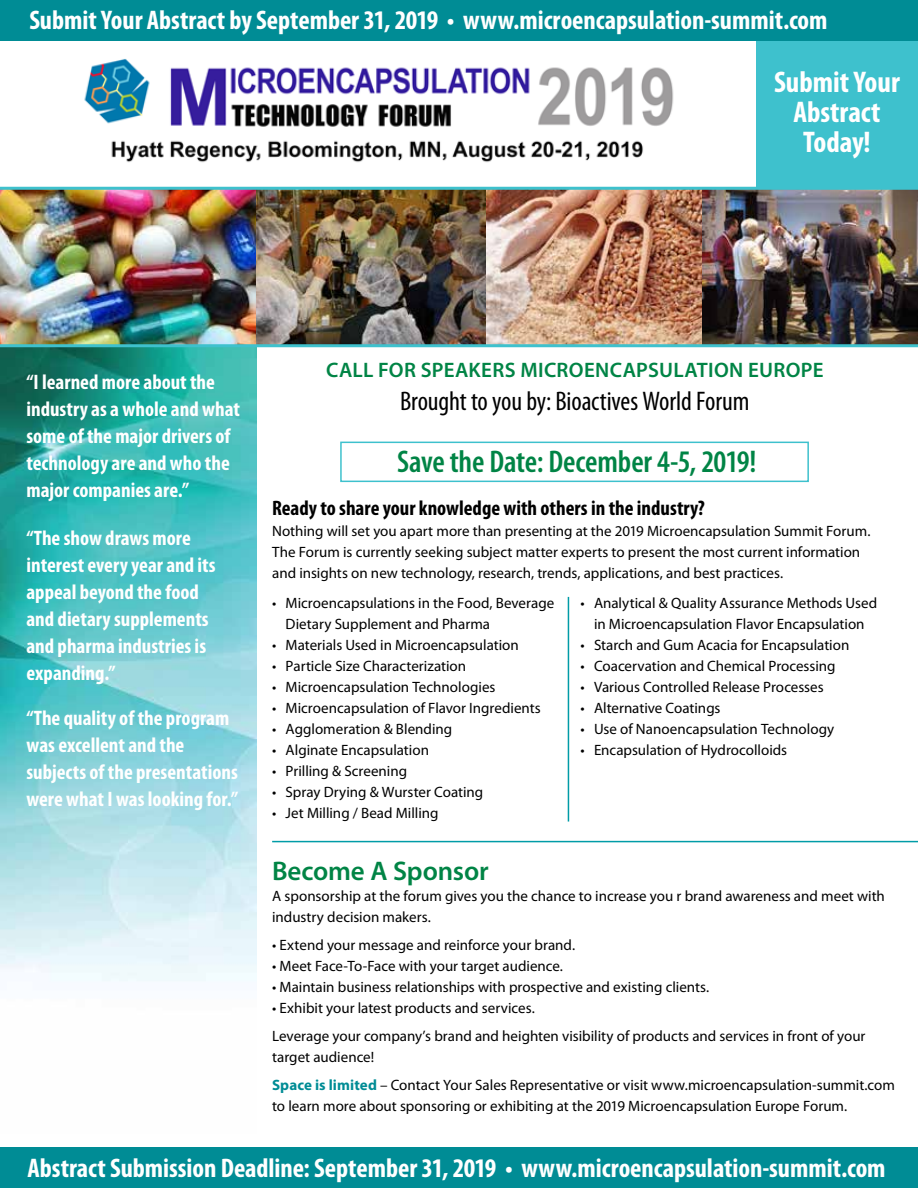
<style>
.page{position:relative;width:918px;height:1188px;background:#fff}
.page>*{position:absolute;margin:0;border:0;box-sizing:border-box;transform-origin:0 0}
.t1{font:600 condensed 31.5px "Myriad Pro";letter-spacing:-.005em;color:#008445}
.t2{font:700 condensed 30px/30px "Myriad Pro";color:#fff;text-align:center}
.t3{font:700 condensed 27px "Myriad Pro";color:#fff}
.t4{font:condensed 27px "Myriad Pro";letter-spacing:-.005em;color:#000}
.t5{font:600 27px "Myriad Pro";letter-spacing:-.005em;color:#008445}
.t6{font:700 condensed 21px/27px "Myriad Pro";color:#fff}
.t7{font:700 condensed 21px "Myriad Pro";color:#000}
.t8{font:600 21px "Myriad Pro";letter-spacing:.015em;color:#008445}
.t9{font:15px/21px "Myriad Pro";color:#000}
.s1{font-weight:700;color:#008c95}
</style>
<div class="page">
<div style="left:756px;top:40px;width:162px;height:147px;background:#3ec1cd"></div>
<img style="left:0;top:347px;width:256px;height:635px">
<div style="left:0;top:0;width:918px;height:40px;background:#008c95"></div>
<hr style="left:272px;top:841px;width:646px;height:1px;background:#009ca7">
<hr style="left:568px;top:597px;width:1px;height:225px;background:#009ca7">
<div style="left:0;top:1148px;width:918px;height:40px;background:#008c95"></div>
<img style="left:0;top:190px;width:256px;height:154px">
<img style="left:256px;top:190px;width:230px;height:154px">
<img style="left:702px;top:190px;width:216px;height:154px">
<img style="left:486px;top:190px;width:216px;height:154px">
<hr style="left:0;top:187px;width:918px;height:3px;background:#3ec1cd">
<hr style="left:0;top:344px;width:918px;height:3px;background:#3ec1cd">
<div style="left:340px;top:442px;width:469px;height:40px;border:2px solid #3ec1cd"></div>
<img style="left:84px;top:59px;width:590px;height:104px">
<h3 class="t3" style="left:29px;top:3px;width:800px">Submit Your Abstract by September 31, 2019 • www.microencapsulation-summit.com</h3>
<h2 class="t2" style="left:774px;top:66px;width:127px">Submit Your<br>Abstract<br>Today!</h2>
<h3 class="t6" style="left:26px;top:368px;width:215px">“I learned more about the industry as a whole and what some of the major drivers of technology are and who the major companies are.”</h3>
<h3 class="t6" style="left:26px;top:524px;width:191px">“The show draws more interest every year and its appeal beyond the food and dietary supplements and pharma industries is expanding.”</h3>
<h3 class="t6" style="left:26px;top:704px;width:213px">“The quality of the program was excellent and the subjects of the presentations were what I was looking for.”</h3>
<h3 class="t8" style="left:326px;top:357px;width:499px">CALL FOR SPEAKERS MICROENCAPSULATION EUROPE</h3>
<h3 class="t4" style="left:400px;top:385px;width:351px">Brought to you by: Bioactives World Forum</h3>
<h1 class="t1" style="left:397px;top:442px;width:361px">Save the Date: December 4-5, 2019!</h1>
<h3 class="t7" style="left:272px;top:495px;width:434px">Ready to share your knowledge with others in the industry?</h3>
<p class="t9" style="left:272px;top:520px;width:600px">Nothing will set you apart more than presenting at the 2019 Microencapsulation Summit Forum.<br>The Forum is currently seeking subject matter experts to present the most current information and insights on new technology, research, trends, applications, and best practices.</p>
<p class="t9" style="left:286px;top:592px;width:270px;text-indent:-14px">• Microencapsulations in the Food, Beverage<br>Dietary Supplement and Pharma</p>
<p class="t9" style="left:272px;top:634px;width:248px">• Materials Used in Microencapsulation</p>
<p class="t9" style="left:272px;top:655px;width:196px">• Particle Size Characterization</p>
<p class="t9" style="left:272px;top:676px;width:225px">• Microencapsulation Technologies</p>
<p class="t9" style="left:272px;top:697px;width:270px">• Microencapsulation of Flavor Ingredients</p>
<p class="t9" style="left:272px;top:718px;width:182px">• Agglomeration &amp; Blending</p>
<p class="t9" style="left:272px;top:739px;width:158px">• Alginate Encapsulation</p>
<p class="t9" style="left:272px;top:760px;width:136px">• Prilling &amp; Screening</p>
<p class="t9" style="left:272px;top:781px;width:213px">• Spray Drying &amp; Wurster Coating</p>
<p class="t9" style="left:272px;top:802px;width:168px">• Jet Milling / Bead Milling</p>
<p class="t9" style="left:580px;top:592px;width:298px;text-align:center">• Analytical &amp; Quality Assurance Methods Used in Microencapsulation Flavor Encapsulation</p>
<p class="t9" style="left:580px;top:634px;width:270px">• Starch and Gum Acacia for Encapsulation</p>
<p class="t9" style="left:580px;top:655px;width:257px">• Coacervation and Chemical Processing</p>
<p class="t9" style="left:580px;top:676px;width:245px">• Various Controlled Release Processes</p>
<p class="t9" style="left:580px;top:697px;width:142px">• Alternative Coatings</p>
<p class="t9" style="left:580px;top:718px;width:255px">• Use of Nanoencapsulation Technology</p>
<p class="t9" style="left:580px;top:739px;width:208px">• Encapsulation of Hydrocolloids</p>
<h3 class="t5" style="left:272px;top:854px;width:218px">Become A Sponsor</h3>
<p class="t9" style="left:272px;top:886px;width:614px">A sponsorship at the forum gives you the chance to increase you r brand awareness and meet with industry decision makers.</p>
<p class="t9" style="left:272px;top:934px;width:305px">• Extend your message and reinforce your brand.</p>
<p class="t9" style="left:272px;top:955px;width:292px">• Meet Face-To-Face with your target audience.</p>
<p class="t9" style="left:272px;top:976px;width:439px">• Maintain business relationships with prospective and existing clients.</p>
<p class="t9" style="left:272px;top:994px;width:595px;line-height:27.8px">• Exhibit your latest products and services.<br>Leverage your company’s brand and heighten visibility of products and services in front of your</p>
<p class="t9" style="left:272px;top:1043px;width:624px;line-height:27.8px">target audience!<br><span class="s1">Space is limited</span> – Contact Your Sales Representative or visit www.microencapsulation-summit.com</p>
<p class="t9" style="left:272px;top:1095px;width:577px">to learn more about sponsoring or exhibiting at the 2019 Microencapsulation Europe Forum.</p>
<h3 class="t3" style="left:28px;top:1151px;width:860px">Abstract Submission Deadline: September 31, 2019 • www.microencapsulation-summit.com</h3>
</div>
